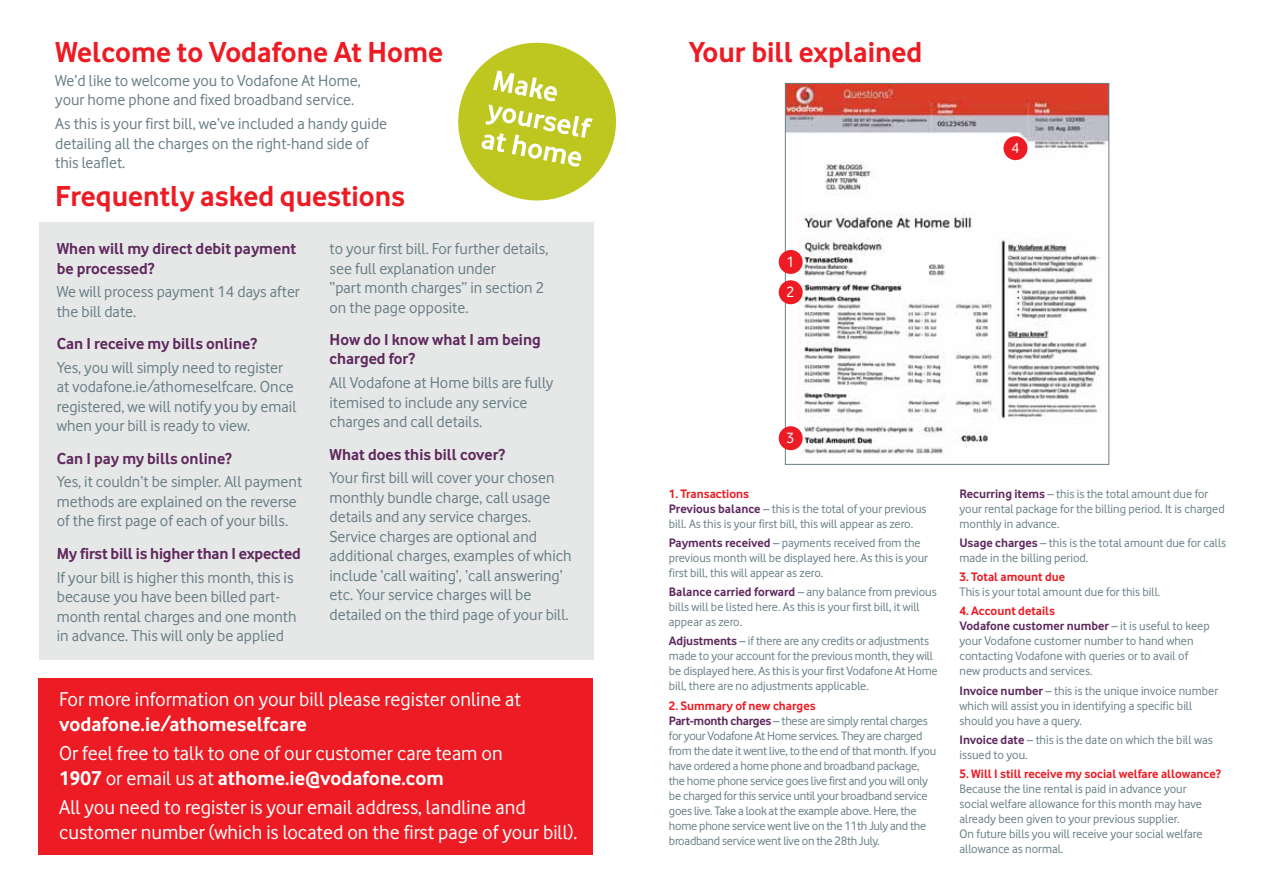
<style>
.page{position:relative;width:1263px;height:893px;background:#fff}
.page>*{position:absolute;margin:0;border:0;box-sizing:border-box;transform-origin:0 0}
.t1{font:700 30px "Vodafone IF";color:#ed1b23}
.t2{font:20.7px/24.9px "Vodafone IF";color:#fff}
.t3{font:700 20.7px "Vodafone IF";color:#fff}
.t4{font:16.5px/19.5px "Vodafone IF";color:#687f86}
.t5{font:700 16.5px/19.5px "Vodafone IF";color:#5f295e}
.t6{font:15.6px/30.3px "Vodafone IF";color:#fff}
.t7{font:12.75px/15px "Vodafone IF";color:#687f86}
.t8{font:12.75px/15px "Vodafone IF";letter-spacing:-.02em;color:#687f86}
.t9{font:700 12.75px "Vodafone IF";color:#ed1b23}
.s1{font-weight:700}
.s2{font-weight:700;color:#ed1b23}
.s3{font-weight:700;color:#5f295e}
</style>
<div class="page">
<div style="left:38px;top:678px;width:554px;height:177px;background:#ed1b23"></div>
<div style="left:39px;top:223px;width:554px;height:437px;background:#e6e7e7"></div>
<svg style="left:458px;top:42px;width:158px;height:159px"></svg>
<img style="left:787px;top:85px;width:320px;height:370px">
<div style="left:785px;top:83px;width:324px;height:382px;border:1px solid #687f86"></div>
<div style="left:779px;top:250px;width:24px;height:24px;background:#ed1b23;border-radius:50%"></div>
<div style="left:779px;top:280px;width:24px;height:24px;background:#ed1b23;border-radius:50%"></div>
<div style="left:779px;top:426px;width:24px;height:24px;background:#ed1b23;border-radius:50%"></div>
<div style="left:1003px;top:136px;width:24px;height:24px;background:#ed1b23;border-radius:50%"></div>
<h1 class="t1" style="left:55px;top:34px;width:389px">Welcome to Vodafone At Home</h1>
<p class="t4" style="left:55px;top:70px;width:307px">We’d like to welcome you to Vodafone At Home, your home phone and fixed broadband service.</p>
<p class="t4" style="left:55px;top:114px;width:333px">As this is your first bill, we’ve included a handy guide detailing all the charges on the right-hand side of this leaflet.</p>
<h1 class="t1" style="left:55px;top:178px;width:351px">Frequently asked questions</h1>
<p class="t5" style="left:57px;top:239px;width:241px">When will my direct debit payment be processed?</p>
<p class="t4" style="left:57px;top:282px;width:245px">We will process payment 14 days after the bill date.</p>
<p class="t5" style="left:57px;top:334px;width:202px">Can I receive my bills online?</p>
<p class="t4" style="left:57px;top:358px;width:241px">Yes, you will simply need to register at vodafone.ie/athomeselfcare. Once registered, we will notify you by email when your bill is ready to view.</p>
<p class="t5" style="left:57px;top:448px;width:177px">Can I pay my bills online?</p>
<p class="t4" style="left:57px;top:472px;width:247px">Yes, it couldn’t be simpler. All payment methods are explained on the reverse of the first page of each of your bills.</p>
<p class="t5" style="left:57px;top:543px;width:246px">My first bill is higher than I expected</p>
<p class="t4" style="left:57px;top:567px;width:241px">If your bill is higher this month, this is because you have been billed part&shy;month rental charges and one month in advance. This will only be applied</p>
<p class="t4" style="left:330px;top:239px;width:220px">to your first bill. For further details, see full explanation under<br>“part month charges” in section 2 on the page opposite.</p>
<p class="t5" style="left:330px;top:329px;width:213px">How do I know what I am being charged for?</p>
<p class="t4" style="left:330px;top:373px;width:225px">All Vodafone at Home bills are fully itemised to include any service charges and call details.</p>
<p class="t5" style="left:330px;top:444px;width:177px">What does this bill cover?</p>
<p class="t4" style="left:330px;top:468px;width:244px">Your first bill will cover your chosen monthly bundle charge, call usage details and any service charges.<br>Service charges are optional and additional charges, examples of which include ‘call waiting’, ‘call answering’ etc. Your service charges will be detailed on the third page of your bill.</p>
<h2 class="t2" style="left:59px;top:687px;width:463px">For more information on your bill please register online at</h2>
<h2 class="t3" style="left:59px;top:712px;width:249px">vodafone.ie/athomeselfcare</h2>
<h2 class="t2" style="left:59px;top:741px;width:445px">Or feel free to talk to one of our customer care team on<br><span class="s1">1907</span> or email us at <span class="s1">athome.ie@vodafone.com</span></h2>
<h2 class="t2" style="left:59px;top:795px;width:520px">All you need to register is your email address, landline and customer number (which is located on the first page of your bill).</h2>
<h1 class="t1" style="left:689px;top:34px;width:235px">Your bill explained</h1>
<p class="t6" style="left:786px;top:247px;width:10px">1<br>2</p>
<p class="t6" style="left:1011px;top:133px;width:10px">4</p>
<p class="t6" style="left:786px;top:423px;width:10px">3</p>
<p class="t7" style="left:669px;top:486px;width:259px"><span class="s2">1. Transactions<br></span><span class="s3">Previous balance</span> – this is the total of your previous bill. As this is your first bill, this will appear as zero.</p>
<p class="t7" style="left:669px;top:535px;width:261px"><span class="s3">Payments received</span> – payments received from the previous month will be displayed here. As this is your first bill, this will appear as zero.</p>
<p class="t7" style="left:669px;top:584px;width:269px"><span class="s3">Balance carried forward</span> – any balance from previous bills will be listed here. As this is your first bill, it will appear as zero.</p>
<p class="t7" style="left:669px;top:634px;width:270px"><span class="s3">Adjustments</span> – if there are any credits or adjustments made to your account for the previous month, they will be displayed here. As this is your first Vodafone At Home bill, there are no adjustments applicable.</p>
<p class="t8" style="left:669px;top:698px;width:269px"><span class="s2">2. Summary of new charges<br></span><span class="s3">Part-month charges</span> – these are simply rental charges for your Vodafone At Home services. They are charged from the date it went live, to the end of that month. If you have ordered a home phone and broadband package, the home phone service goes live first and you will only be charged for this service until your broadband service goes live. Take a look at the example above. Here, the home phone service went live on the 11th July and the broadband service went live on the 28th July.</p>
<p class="t7" style="left:959px;top:486px;width:267px"><span class="s3">Recurring items</span> – this is the total amount due for your rental package for the billing period. It is charged monthly in advance.</p>
<p class="t7" style="left:959px;top:535px;width:268px"><span class="s3">Usage charges</span> – this is the total amount due for calls made in the billing period.</p>
<p class="t9" style="left:959px;top:569px;width:107px">3. Total amount due</p>
<p class="t7" style="left:959px;top:584px;width:202px">This is your total amount due for this bill.</p>
<p class="t7" style="left:959px;top:603px;width:252px"><span class="s2">4. Account details<br></span><span class="s3">Vodafone customer number</span> – it is useful to keep your Vodafone customer number to hand when contacting Vodafone with queries or to avail of new products and services.</p>
<p class="t7" style="left:959px;top:683px;width:260px"><span class="s3">Invoice number</span> – this is the unique invoice number which will assist you in identifying a specific bill should you have a query.</p>
<p class="t7" style="left:959px;top:732px;width:255px"><span class="s3">Invoice date</span> – this is the date on which the bill was issued to you.</p>
<p class="t9" style="left:959px;top:766px;width:263px">5. Will I still receive my social welfare allowance?</p>
<p class="t7" style="left:959px;top:781px;width:245px">Because the line rental is paid in advance your social welfare allowance for this month may have already been given to your previous supplier.<br>On future bills you will receive your social welfare allowance as normal.</p>
</div>
